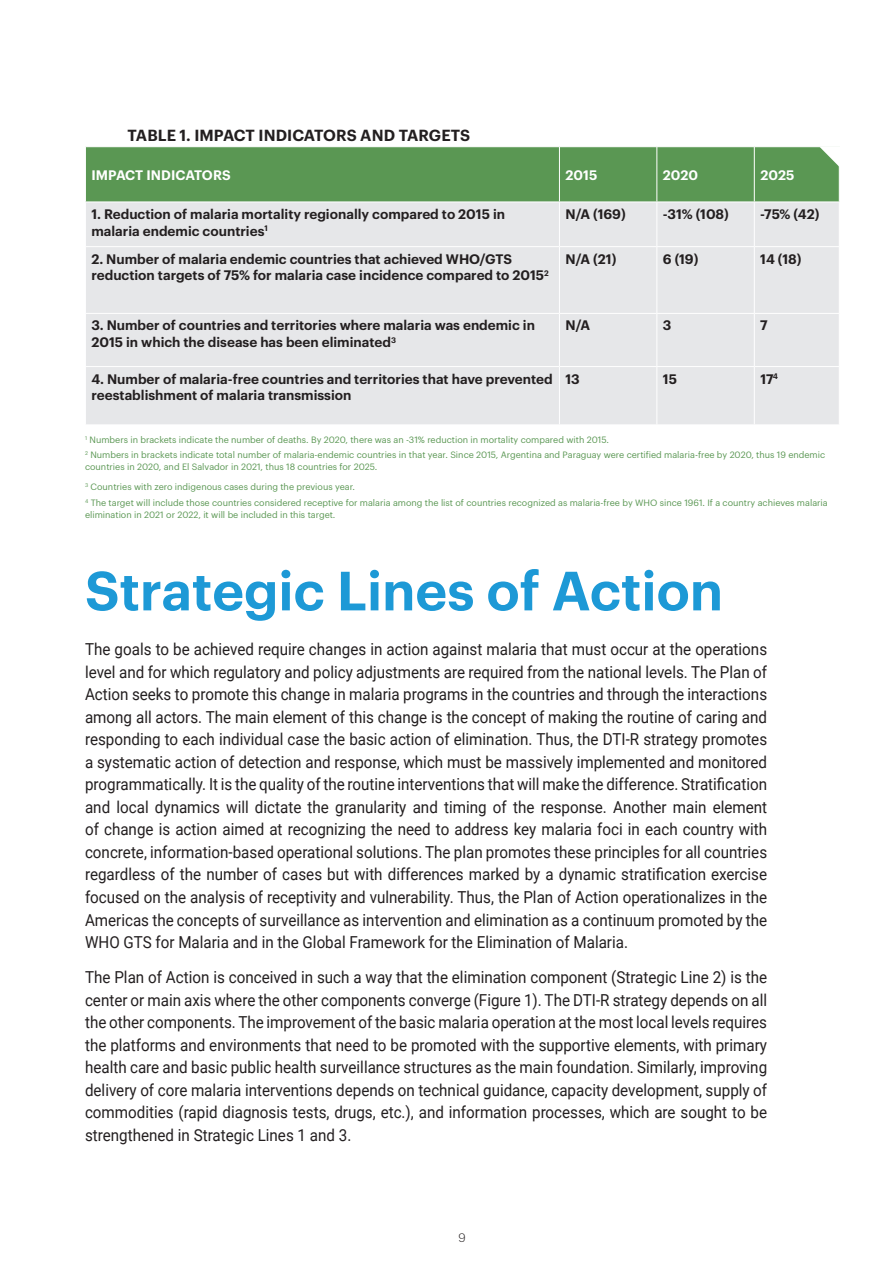
<style>
.page{position:relative;width:893px;height:1263px;background:#fff}
.page>*{position:absolute;margin:0;border:0;box-sizing:border-box;transform-origin:0 0}
.t1{font:600 54px "Graphik";color:#1d99d6}
.Parrafo{font:16.5px/22.5px "Roboto";color:#231f20;text-align:justify;scale:.92 1}
.SubTitle_AllCaps_Bla{font:600 15.75px "Graphik";letter-spacing:.005em;color:#231f20}
.Tabla{font:600 13.5px/16.5px "Graphik";color:#231f20}
.Table_White{font:600 13.5px "Graphik";letter-spacing:.005em;color:#fff}
.t2{font:300 12px "Graphik";color:#231f20}
.Nota{font:9px/12px "Graphik";color:#5a9753}
.Nota_Verde{font:9px/12px "Graphik";color:#5a9753}
</style>
<div class="page">
<div style="left:86px;top:203px;width:753px;height:221px;background:#e6e7e9"></div>
<hr style="left:559px;top:202px;width:1px;height:44px;background:#fff">
<hr style="left:656px;top:202px;width:1px;height:44px;background:#fff">
<hr style="left:754px;top:202px;width:1px;height:44px;background:#fff">
<hr style="left:85px;top:246px;width:474px;height:1px;background:#fff">
<hr style="left:559px;top:246px;width:98px;height:1px;background:#fff">
<hr style="left:559px;top:247px;width:1px;height:66px;background:#fff">
<hr style="left:657px;top:246px;width:97px;height:1px;background:#fff">
<hr style="left:656px;top:247px;width:1px;height:66px;background:#fff">
<hr style="left:754px;top:246px;width:86px;height:1px;background:#fff">
<hr style="left:754px;top:247px;width:1px;height:66px;background:#fff">
<hr style="left:85px;top:313px;width:474px;height:1px;background:#fff">
<hr style="left:559px;top:313px;width:98px;height:1px;background:#fff">
<hr style="left:559px;top:314px;width:1px;height:52px;background:#fff">
<hr style="left:657px;top:313px;width:97px;height:1px;background:#fff">
<hr style="left:656px;top:314px;width:1px;height:52px;background:#fff">
<hr style="left:754px;top:313px;width:86px;height:1px;background:#fff">
<hr style="left:754px;top:314px;width:1px;height:52px;background:#fff">
<hr style="left:85px;top:366px;width:474px;height:1px;background:#fff">
<hr style="left:559px;top:366px;width:98px;height:1px;background:#fff">
<hr style="left:559px;top:367px;width:1px;height:57px;background:#fff">
<hr style="left:657px;top:366px;width:97px;height:1px;background:#fff">
<hr style="left:656px;top:367px;width:1px;height:57px;background:#fff">
<hr style="left:754px;top:366px;width:86px;height:1px;background:#fff">
<hr style="left:754px;top:367px;width:1px;height:57px;background:#fff">
<div style="left:85px;top:147px;width:755px;height:55px;background:#5a9753"></div>
<p class="SubTitle_AllCaps_Bla" style="left:128px;top:123px;width:344px">TABLE 1. IMPACT INDICATORS AND TARGETS</p>
<p class="Table_White" style="left:91px;top:165px;width:141px">IMPACT INDICATORS</p>
<p class="Table_White" style="left:565px;top:165px;width:33px">2015</p>
<p class="Table_White" style="left:663px;top:165px;width:37px">2020</p>
<p class="Table_White" style="left:760px;top:165px;width:36px">2025</p>
<p class="Tabla" style="left:91px;top:205px;width:415px">1. Reduction of malaria mortality regionally compared to 2015 in malaria endemic countries<sup>1</sup></p>
<p class="Tabla" style="left:565px;top:205px;width:62px">N/A (169)</p>
<p class="Tabla" style="left:663px;top:205px;width:67px">-31% (108)</p>
<p class="Tabla" style="left:760px;top:205px;width:61px">-75% (42)</p>
<p class="Tabla" style="left:91px;top:249px;width:459px">2. Number of malaria endemic countries that achieved WHO/GTS reduction targets of 75% for malaria case incidence compared to 2015<sup>2</sup></p>
<p class="Tabla" style="left:565px;top:249px;width:52px">N/A (21)</p>
<p class="Tabla" style="left:663px;top:249px;width:37px">6 (19)</p>
<p class="Tabla" style="left:760px;top:249px;width:43px">14 (18)</p>
<p class="Tabla" style="left:91px;top:316px;width:445px">3. Number of countries and territories where malaria was endemic in<br>2015 in which the disease has been eliminated<sup>3</sup></p>
<p class="Tabla" style="left:565px;top:316px;width:26px">N/A</p>
<p class="Tabla" style="left:663px;top:316px;width:10px">3</p>
<p class="Tabla" style="left:760px;top:316px;width:9px">7</p>
<p class="Tabla" style="left:91px;top:369px;width:463px">4. Number of malaria-free countries and territories that have prevented reestablishment of malaria transmission</p>
<p class="Tabla" style="left:565px;top:369px;width:16px">13</p>
<p class="Tabla" style="left:663px;top:369px;width:16px">15</p>
<p class="Tabla" style="left:760px;top:369px;width:19px">17<sup>4</sup></p>
<p class="Nota" style="left:85px;top:433px;width:525px"><sup>1</sup> Numbers in brackets indicate the number of deaths. By 2020, there was an -31% reduction in mortality compared with 2015.</p>
<p class="Nota" style="left:85px;top:448px;width:742px"><sup>2</sup> Numbers in brackets indicate total number of malaria-endemic countries in that year. Since 2015, Argentina and Paraguay were certified malaria-free by 2020, thus 19 endemic countries in 2020, and El Salvador in 2021, thus 18 countries for 2025.</p>
<p class="Nota" style="left:85px;top:480px;width:272px"><sup>3</sup> Countries with zero indigenous cases during the previous year.</p>
<p class="Nota_Verde" style="left:85px;top:496px;width:744px"><sup>4</sup> The target will include those countries considered receptive for malaria among the list of countries recognized as malaria-free by WHO since 1961. If a country achieves malaria elimination in 2021 or 2022, it will be included in this target.</p>
<p class="t1" style="left:85px;top:549px;width:639px">Strategic Lines of Action</p>
<p class="Parrafo" style="left:85px;top:638px;width:743px">The goals to be achieved require changes in action against malaria that must occur at the operations level and for which regulatory and policy adjustments are required from the national levels. The Plan of Action seeks to promote this change in malaria programs in the countries and through the interactions among all actors. The main element of this change is the concept of making the routine of caring and responding to each individual case the basic action of elimination. Thus, the DTI-R strategy promotes a systematic action of detection and response, which must be massively implemented and monitored programmatically. It is the quality of the routine interventions that will make the difference. Stratification and local dynamics will dictate the granularity and timing of the response. Another main element of change is action aimed at recognizing the need to address key malaria foci in each country with concrete, information-based operational solutions. The plan promotes these principles for all countries regardless of the number of cases but with differences marked by a dynamic stratification exercise focused on the analysis of receptivity and vulnerability. Thus, the Plan of Action operationalizes in the Americas the concepts of surveillance as intervention and elimination as a continuum promoted by the WHO GTS for Malaria and in the Global Framework for the Elimination of Malaria.</p>
<p class="Parrafo" style="left:85px;top:965px;width:743px">The Plan of Action is conceived in such a way that the elimination component (Strategic Line 2) is the center or main axis where the other components converge (Figure 1). The DTI-R strategy depends on all the other components. The improvement of the basic malaria operation at the most local levels requires the platforms and environments that need to be promoted with the supportive elements, with primary health care and basic public health surveillance structures as the main foundation. Similarly, improving delivery of core malaria interventions depends on technical guidance, capacity development, supply of commodities (rapid diagnosis tests, drugs, etc.), and information processes, which are sought to be strengthened in Strategic Lines 1 and 3.</p>
<p class="t2" style="left:458px;top:1228px;width:9px">9</p>
</div>
